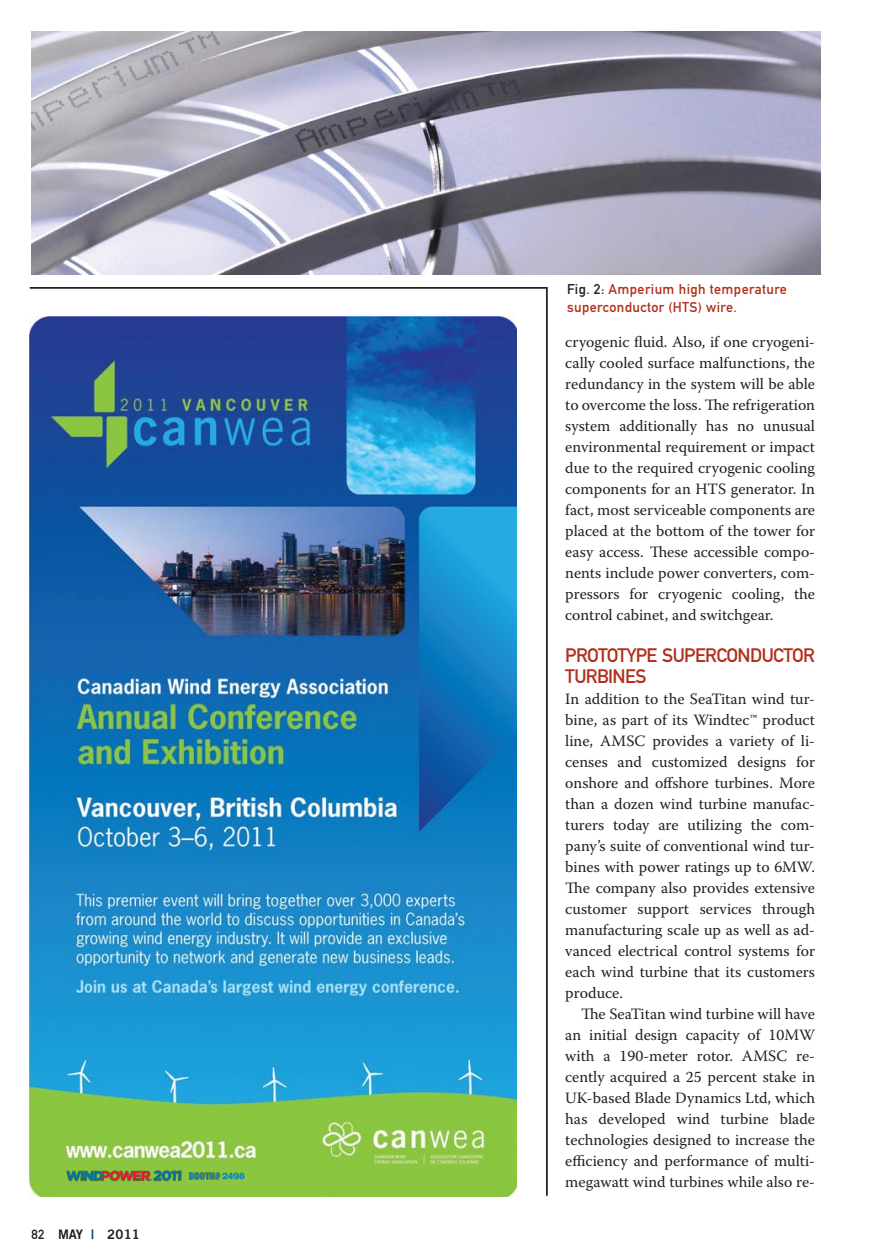
<style>
.page{position:relative;width:882px;height:1260px;background:#fff}
.page>*{position:absolute;margin:0;border:0;box-sizing:border-box;transform-origin:0 0}
.t1{font:19.25px/21px "DIN Mittelschrift Alternate";letter-spacing:-.03em;color:#b12f1c}
.t2{font:15.75px/21px "Warnock Pro";color:#231f20;text-align:justify}
.t3{font:14px/17.5px "DIN Mittelschrift Alternate";letter-spacing:.03em;color:#b12f1c}
.t4{font:13.12px "Trade Gothic Bold Two";letter-spacing:.02em;color:#231f20}
.s1{font-family:"DIN Mittelschrift Alternate"}
.s2{color:#00355b}
.s3{color:#231f20}
</style>
<div class="page">
<img style="left:29px;top:287px;width:519px;height:910px">
<img style="left:65px;top:1169px;width:189px;height:13px">
<svg style="left:222px;top:1173px;width:23px;height:6px"></svg>
<img style="left:32px;top:31px;width:788px;height:244px">
<p class="t4" style="left:32px;top:1226px;width:110px"><span class="s1">82</span> MAY <span class="s2">|</span> 2011</p>
<p class="t3" style="left:567px;top:281px;width:221px"><span class="s3">Fig. 2:</span> Amperium high temperature superconductor (HTS) wire.</p>
<p class="t2" style="left:565px;top:331px;width:251px">cryogenic fluid. Also, if one cryogeni&shy;cally cooled surface malfunctions, the redundancy in the system will be able to overcome the loss. The refrigeration system additionally has no unusual environmental requirement or impact due to the required cryogenic cooling components for an HTS generator. In fact, most serviceable components are placed at the bottom of the tower for easy access. These accessible compo&shy;nents include power converters, com&shy;pressors for cryogenic cooling, the control cabinet, and switchgear.</p>
<p class="t1" style="left:565px;top:644px;width:251px">Prototype Superconductor<br>Turbines</p>
<p class="t2" style="left:565px;top:688px;width:251px">In addition to the SeaTitan wind tur&shy;bine, as part of its Windtec™ product line, AMSC provides a variety of li&shy;censes and customized designs for onshore and offshore turbines. More than a dozen wind turbine manufac&shy;turers today are utilizing the com&shy;pany’s suite of conventional wind tur&shy;bines with power ratings up to 6MW.<br>The company also provides extensive customer support services through manufacturing scale up as well as ad&shy;vanced electrical control systems for each wind turbine that its customers produce.</p>
<p class="t2" style="left:565px;top:1003px;width:251px;text-indent:16px">The SeaTitan wind turbine will have an initial design capacity of 10MW with a 190-meter rotor. AMSC re&shy;cently acquired a 25 percent stake in UK-based Blade Dynamics Ltd, which has developed wind turbine blade technologies designed to increase the efficiency and performance of multi&shy;megawatt wind turbines while also re-</p>
</div>
